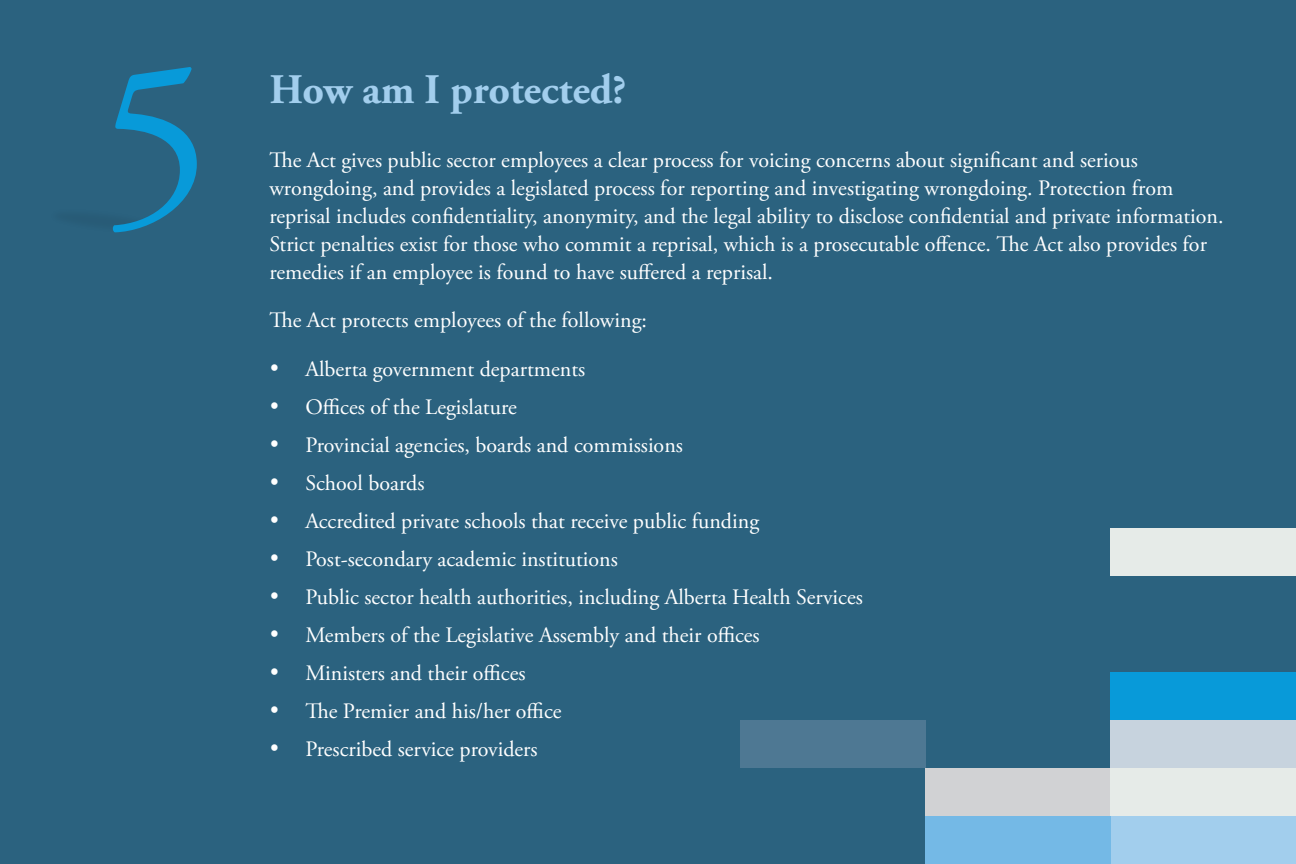
<style>
.page{position:relative;width:1296px;height:864px;background:#2b627f}
.page>*{position:absolute;margin:0;border:0;box-sizing:border-box;transform-origin:0 0}
._01_Numbers{font:229px "Adobe Garamond Pro";color:#089ad9}
._01_HEAD_-_SML{font:700 42px "Adobe Garamond Pro";color:#a2ceed}
._02_BODY{font:22px/28px "Adobe Garamond Pro";color:#fff}
</style>
<div class="page">
<div style="left:1111px;top:816px;width:185px;height:48px;background:#a2ceed"></div>
<div style="left:926px;top:816px;width:185px;height:48px;background:#74b9e6"></div>
<div style="left:741px;top:720px;width:185px;height:48px;background:#4e7893"></div>
<div style="left:926px;top:768px;width:185px;height:48px;background:#d1d2d4"></div>
<div style="left:1111px;top:768px;width:185px;height:48px;background:#e6ebe8"></div>
<div style="left:1111px;top:672px;width:185px;height:48px;background:#089ad9"></div>
<div style="left:1111px;top:720px;width:185px;height:48px;background:#c7d3de"></div>
<div style="left:1111px;top:528px;width:185px;height:48px;background:#e6ebe8"></div>
<hr style="left:1295px;top:576px;width:1px;height:48px;background:#c7d3de">
<hr style="left:1295px;top:624px;width:1px;height:48px;background:#eff3f6">
<p class="_01_Numbers" style="left:98px;top:7px;width:116px">5</p>
<p class="_01_HEAD_-_SML" style="left:269px;top:65px;width:359px">How am I protected?</p>
<p class="_02_BODY" style="left:269px;top:147px;width:956px">The Act gives public sector employees a clear process for voicing concerns about significant and serious wrongdoing, and provides a legislated process for reporting and investigating wrongdoing. Protection from reprisal includes confidentiality, anonymity, and the legal ability to disclose confidential and private information.<br>Strict penalties exist for those who commit a reprisal, which is a prosecutable offence. The Act also provides for remedies if an employee is found to have suffered a reprisal.</p>
<p class="_02_BODY" style="left:269px;top:307px;width:379px">The Act protects employees of the following:</p>
<p class="_02_BODY" style="left:269px;top:356px;width:318px">• Alberta government departments</p>
<p class="_02_BODY" style="left:269px;top:394px;width:249px">• Offices of the Legislature</p>
<p class="_02_BODY" style="left:269px;top:432px;width:415px">• Provincial agencies, boards and commissions</p>
<p class="_02_BODY" style="left:269px;top:470px;width:157px">• School boards</p>
<p class="_02_BODY" style="left:269px;top:508px;width:491px">• Accredited private schools that receive public funding</p>
<p class="_02_BODY" style="left:269px;top:546px;width:350px">• Post-secondary academic institutions</p>
<p class="_02_BODY" style="left:269px;top:584px;width:595px">• Public sector health authorities, including Alberta Health Services</p>
<p class="_02_BODY" style="left:269px;top:622px;width:492px">• Members of the Legislative Assembly and their offices</p>
<p class="_02_BODY" style="left:269px;top:660px;width:258px">• Ministers and their offices</p>
<p class="_02_BODY" style="left:269px;top:698px;width:294px">• The Premier and his/her office</p>
<p class="_02_BODY" style="left:269px;top:736px;width:270px">• Prescribed service providers</p>
</div>
